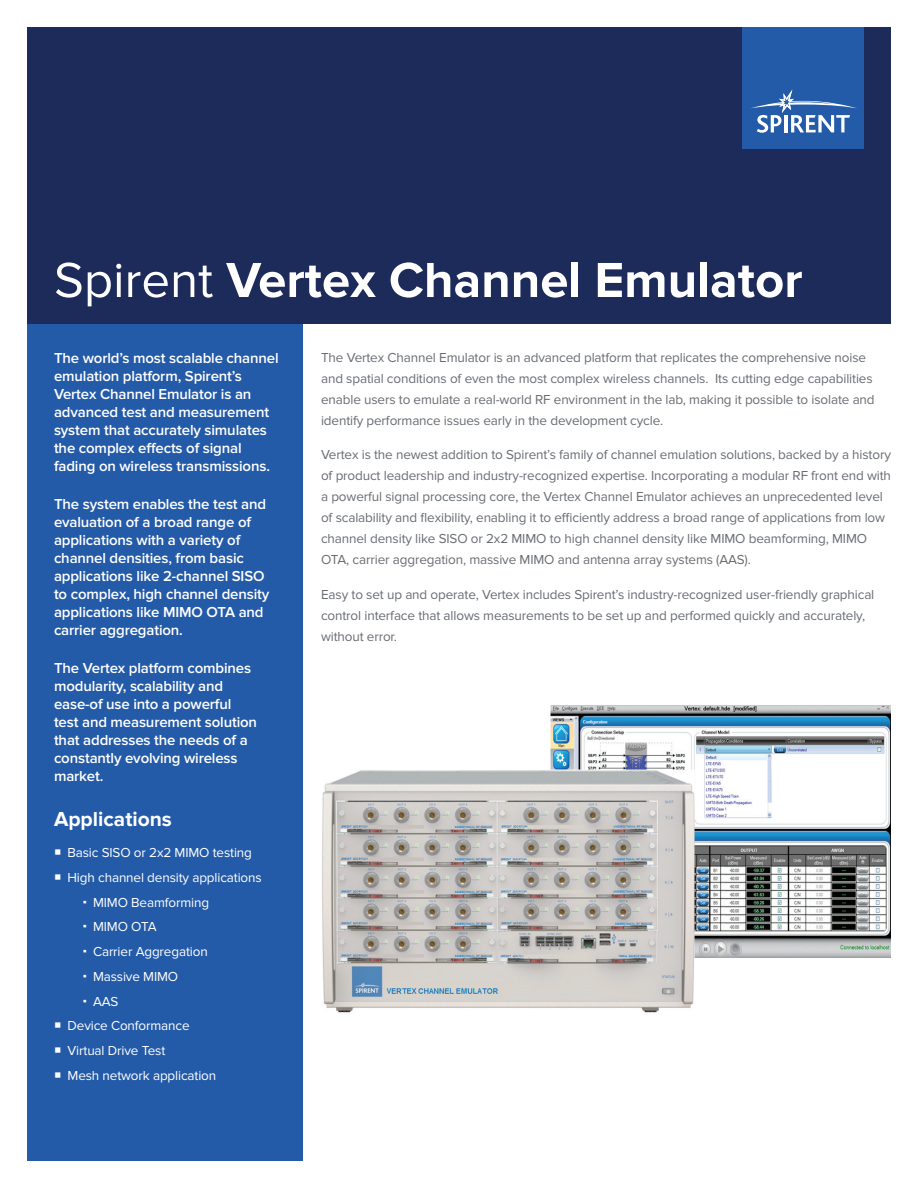
<style>
.page{position:relative;width:918px;height:1188px;background:#fff}
.page>*{position:absolute;margin:0;border:0;box-sizing:border-box;transform-origin:0 0}
.t1{font:700 51px "Proxima Nova";color:#fff}
.t2{font:700 21px "Proxima Nova";color:#fff}
.t3{font:600 15px/18px "Proxima Nova";letter-spacing:-.01em;color:#fff}
.t4{font:13.5px/21px "Proxima Nova";letter-spacing:-.01em;color:#686c72}
.t5{font:13.5px "Proxima Nova";letter-spacing:-.01em;color:#fff}
.s1{font-weight:400}
</style>
<div class="page">
<div style="left:27px;top:324px;width:276px;height:837px;background:#245ba8"></div>
<img style="left:322px;top:706px;width:569px;height:307px">
<div style="left:27px;top:27px;width:864px;height:297px;background:#1d2b5b"></div>
<div style="left:742px;top:27px;width:122px;height:121px;background:#245ba8"></div>
<svg style="left:751px;top:90px;width:106px;height:43px"></svg>
<h1 class="t1" style="left:54px;top:251px;width:750px"><span class="s1">Spirent</span> Vertex Channel Emulator</h1>
<p class="t3" style="left:54px;top:349px;width:226px">The world’s most scalable channel emulation platform, Spirent’s<br>Vertex Channel Emulator is an advanced test and measurement system that accurately simulates the complex effects of signal fading on wireless transmissions.</p>
<p class="t3" style="left:54px;top:495px;width:217px">The system enables the test and evaluation of a broad range of applications with a variety of channel densities, from basic applications like 2-channel SISO to complex, high channel density applications like MIMO OTA and carrier aggregation.</p>
<p class="t3" style="left:54px;top:660px;width:205px">The Vertex platform combines modularity, scalability and ease-of use into a powerful test and measurement solution that addresses the needs of a constantly evolving wireless market.</p>
<h2 class="t2" style="left:54px;top:807px;width:119px">Applications</h2>
<p class="t5" style="left:68px;top:845px;width:186px">Basic SISO or 2x2 MIMO testing</p>
<p class="t5" style="left:68px;top:870px;width:196px">High channel density applications</p>
<p class="t5" style="left:93px;top:894px;width:118px">MIMO Beamforming</p>
<p class="t5" style="left:93px;top:919px;width:65px">MIMO OTA</p>
<p class="t5" style="left:93px;top:944px;width:116px">Carrier Aggregation</p>
<p class="t5" style="left:93px;top:969px;width:87px">Massive MIMO</p>
<p class="t5" style="left:93px;top:993px;width:27px">AAS</p>
<p class="t5" style="left:68px;top:1018px;width:124px">Device Conformance</p>
<p class="t5" style="left:68px;top:1043px;width:99px">Virtual Drive Test</p>
<p class="t5" style="left:68px;top:1068px;width:150px">Mesh network application</p>
<p class="t4" style="left:321px;top:347px;width:555px">The Vertex Channel Emulator is an advanced platform that replicates the comprehensive noise and spatial conditions of even the most complex wireless channels. Its cutting edge capabilities enable users to emulate a real-world RF environment in the lab, making it possible to isolate and identify performance issues early in the development cycle.</p>
<p class="t4" style="left:321px;top:444px;width:571px">Vertex is the newest addition to Spirent’s family of channel emulation solutions, backed by a history of product leadership and industry-recognized expertise. Incorporating a modular RF front end with a powerful signal processing core, the Vertex Channel Emulator achieves an unprecedented level of scalability and flexibility, enabling it to efficiently address a broad range of applications from low channel density like SISO or 2x2 MIMO to high channel density like MIMO beamforming, MIMO OTA, carrier aggregation, massive MIMO and antenna array systems (AAS).</p>
<p class="t4" style="left:321px;top:584px;width:555px">Easy to set up and operate, Vertex includes Spirent’s industry-recognized user-friendly graphical control interface that allows measurements to be set up and performed quickly and accurately, without error.</p>
</div>
